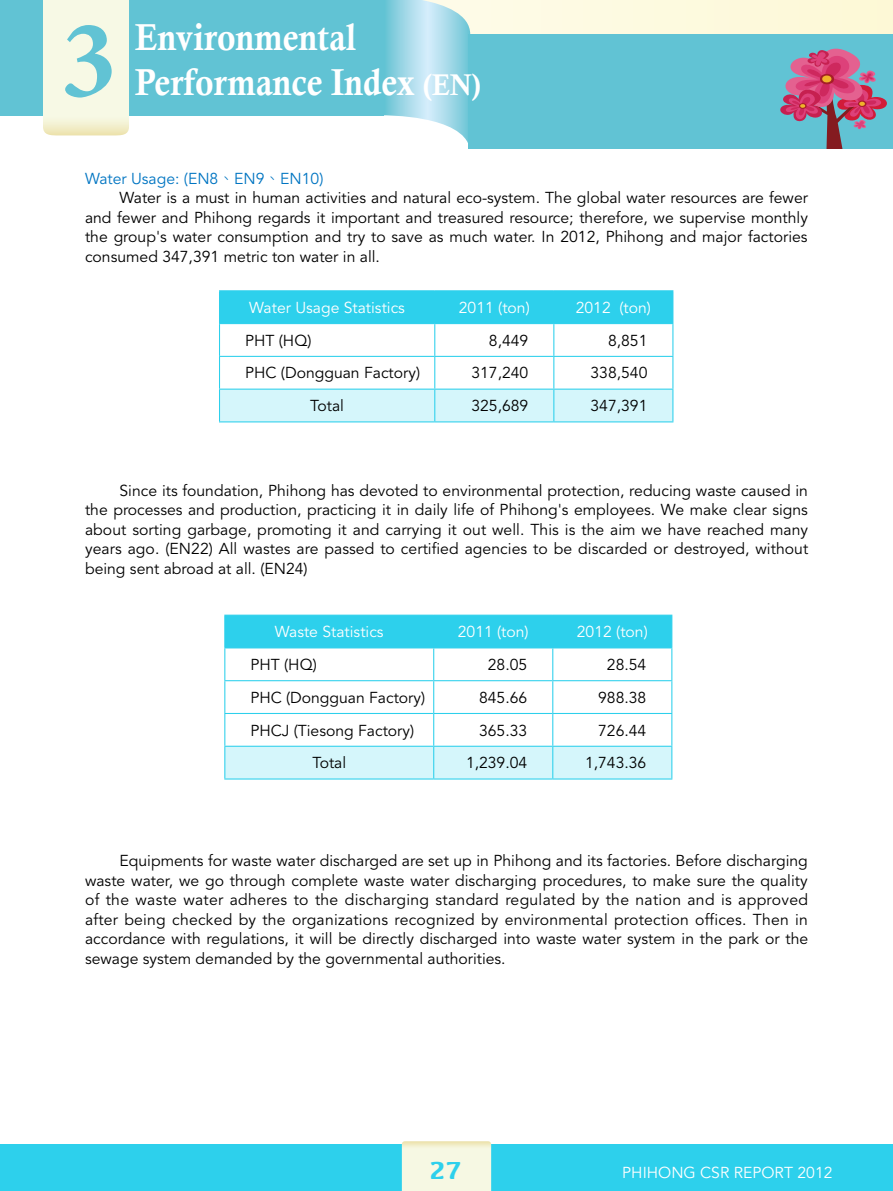
<style>
.page{position:relative;width:893px;height:1191px;background:#fff}
.page>*{position:absolute;margin:0;border:0;box-sizing:border-box;transform-origin:0 0}
.t1{font:700 112.05px "Minion Pro";color:#61c3d4}
.t2{font:37.5px/45px "Calis MT Bol";color:#fff;scale:.9 1}
.t3{font:700 25.5px "Kefa";color:#2dd0ec}
.t4{font:15.75px/19.5px "Avenir";color:#000;text-align:justify}
.t5{font:15.75px "Avenir";color:#fff}
.t6{font:15.75px "Avenir";color:#0075c2}
.s1{font-size:30px}
.s2{font-family:"DF Hei Std W3"}
</style>
<div class="page">
<div style="left:0;top:1144px;width:893px;height:47px;background:#2dd0ec"></div>
<svg style="left:402px;top:1141px;width:89px;height:50px;background:#f5f6de"></svg>
<div style="left:0;top:0;width:893px;height:107px;background:#fdfadf"></div>
<div style="left:0;top:0;width:384px;height:115px;background:#61c3d4"></div>
<svg style="left:384px;top:0;width:86px;height:149px"></svg>
<div style="left:469px;top:34px;width:424px;height:115px;background:#61c3d4"></div>
<svg style="left:43px;top:0;width:86px;height:136px;background:#f6f7e1"></svg>
<svg style="left:780px;top:48px;width:107px;height:101px"></svg>
<div style="left:220px;top:291px;width:452px;height:32px;background:#2dd0ec"></div>
<div style="left:220px;top:390px;width:452px;height:31px;background:#d5f6fb"></div>
<hr style="left:219px;top:290px;width:216px;height:1px;background:#2dd0ec">
<hr style="left:219px;top:291px;width:1px;height:32px;background:#2dd0ec">
<hr style="left:435px;top:290px;width:119px;height:1px;background:#2dd0ec">
<hr style="left:434px;top:291px;width:1px;height:32px;background:#2dd0ec">
<hr style="left:554px;top:290px;width:119px;height:1px;background:#2dd0ec">
<hr style="left:553px;top:291px;width:1px;height:32px;background:#2dd0ec">
<hr style="left:672px;top:291px;width:1px;height:32px;background:#2dd0ec">
<hr style="left:219px;top:323px;width:216px;height:1px;background:#2dd0ec">
<hr style="left:219px;top:324px;width:1px;height:32px;background:#2dd0ec">
<hr style="left:435px;top:323px;width:119px;height:1px;background:#2dd0ec">
<hr style="left:434px;top:324px;width:1px;height:32px;background:#2dd0ec">
<hr style="left:554px;top:323px;width:119px;height:1px;background:#2dd0ec">
<hr style="left:553px;top:324px;width:1px;height:32px;background:#2dd0ec">
<hr style="left:672px;top:324px;width:1px;height:32px;background:#2dd0ec">
<hr style="left:219px;top:356px;width:216px;height:1px;background:#2dd0ec">
<hr style="left:219px;top:357px;width:1px;height:31px;background:#2dd0ec">
<hr style="left:435px;top:356px;width:119px;height:1px;background:#2dd0ec">
<hr style="left:434px;top:357px;width:1px;height:31px;background:#2dd0ec">
<hr style="left:554px;top:356px;width:119px;height:1px;background:#2dd0ec">
<hr style="left:553px;top:357px;width:1px;height:31px;background:#2dd0ec">
<hr style="left:672px;top:357px;width:1px;height:31px;background:#2dd0ec">
<hr style="left:219px;top:388px;width:216px;height:2px;background:#2dd0ec">
<hr style="left:219px;top:390px;width:1px;height:31px;background:#2dd0ec">
<hr style="left:435px;top:388px;width:119px;height:2px;background:#2dd0ec">
<hr style="left:434px;top:390px;width:1px;height:31px;background:#2dd0ec">
<hr style="left:554px;top:388px;width:119px;height:2px;background:#2dd0ec">
<hr style="left:553px;top:390px;width:1px;height:31px;background:#2dd0ec">
<hr style="left:672px;top:390px;width:1px;height:31px;background:#2dd0ec">
<hr style="left:219px;top:421px;width:216px;height:1px;background:#2dd0ec">
<hr style="left:435px;top:421px;width:119px;height:1px;background:#2dd0ec">
<hr style="left:554px;top:421px;width:119px;height:1px;background:#2dd0ec">
<div style="left:225px;top:615px;width:446px;height:32px;background:#2dd0ec"></div>
<div style="left:225px;top:747px;width:446px;height:31px;background:#d5f6fb"></div>
<hr style="left:224px;top:614px;width:210px;height:1px;background:#2dd0ec">
<hr style="left:224px;top:615px;width:1px;height:32px;background:#2dd0ec">
<hr style="left:434px;top:614px;width:119px;height:1px;background:#2dd0ec">
<hr style="left:433px;top:615px;width:1px;height:32px;background:#2dd0ec">
<hr style="left:553px;top:614px;width:119px;height:1px;background:#2dd0ec">
<hr style="left:552px;top:615px;width:1px;height:32px;background:#2dd0ec">
<hr style="left:671px;top:615px;width:1px;height:32px;background:#2dd0ec">
<hr style="left:224px;top:647px;width:210px;height:1px;background:#2dd0ec">
<hr style="left:224px;top:648px;width:1px;height:32px;background:#2dd0ec">
<hr style="left:434px;top:647px;width:119px;height:1px;background:#2dd0ec">
<hr style="left:433px;top:648px;width:1px;height:32px;background:#2dd0ec">
<hr style="left:553px;top:647px;width:119px;height:1px;background:#2dd0ec">
<hr style="left:552px;top:648px;width:1px;height:32px;background:#2dd0ec">
<hr style="left:671px;top:648px;width:1px;height:32px;background:#2dd0ec">
<hr style="left:224px;top:680px;width:210px;height:1px;background:#2dd0ec">
<hr style="left:224px;top:681px;width:1px;height:32px;background:#2dd0ec">
<hr style="left:434px;top:680px;width:119px;height:1px;background:#2dd0ec">
<hr style="left:433px;top:681px;width:1px;height:32px;background:#2dd0ec">
<hr style="left:553px;top:680px;width:119px;height:1px;background:#2dd0ec">
<hr style="left:552px;top:681px;width:1px;height:32px;background:#2dd0ec">
<hr style="left:671px;top:681px;width:1px;height:32px;background:#2dd0ec">
<hr style="left:224px;top:713px;width:210px;height:1px;background:#2dd0ec">
<hr style="left:224px;top:714px;width:1px;height:31px;background:#2dd0ec">
<hr style="left:434px;top:713px;width:119px;height:1px;background:#2dd0ec">
<hr style="left:433px;top:714px;width:1px;height:31px;background:#2dd0ec">
<hr style="left:553px;top:713px;width:119px;height:1px;background:#2dd0ec">
<hr style="left:552px;top:714px;width:1px;height:31px;background:#2dd0ec">
<hr style="left:671px;top:714px;width:1px;height:31px;background:#2dd0ec">
<hr style="left:224px;top:745px;width:210px;height:2px;background:#2dd0ec">
<hr style="left:224px;top:747px;width:1px;height:31px;background:#2dd0ec">
<hr style="left:434px;top:745px;width:119px;height:2px;background:#2dd0ec">
<hr style="left:433px;top:747px;width:1px;height:31px;background:#2dd0ec">
<hr style="left:553px;top:745px;width:119px;height:2px;background:#2dd0ec">
<hr style="left:552px;top:747px;width:1px;height:31px;background:#2dd0ec">
<hr style="left:671px;top:747px;width:1px;height:31px;background:#2dd0ec">
<hr style="left:224px;top:778px;width:210px;height:1px;background:#2dd0ec">
<hr style="left:434px;top:778px;width:119px;height:1px;background:#2dd0ec">
<hr style="left:553px;top:778px;width:119px;height:1px;background:#2dd0ec">
<h1 class="t1" style="left:61px;top:-19px;width:58px">3</h1>
<h2 class="t2" style="left:135px;top:15px;width:386px">Environmental<br>Performance Index <span class="s1">(EN)</span></h2>
<p class="t6" style="left:85px;top:169px;width:240px">Water Usage: (EN8<span class="s2">、</span>EN9<span class="s2">、</span>EN10)</p>
<p class="t4" style="left:120px;top:188px;width:690px">Water is a must in human activities and natural eco-system. The global water resources are fewer</p>
<p class="t4" style="left:85px;top:208px;width:724px">and fewer and Phihong regards it important and treasured resource; therefore, we supervise monthly</p>
<p class="t4" style="left:85px;top:227px;width:724px">the group's water consumption and try to save as much water. In 2012, Phihong and major factories</p>
<p class="t4" style="left:85px;top:247px;width:296px">consumed 347,391 metric ton water in all.</p>
<p class="t5" style="left:249px;top:298px;width:157px">Water Usage Statistics</p>
<p class="t5" style="left:459px;top:298px;width:72px">2011 (ton)</p>
<p class="t5" style="left:576px;top:298px;width:77px">2012 (ton)</p>
<p class="t4" style="left:245px;top:331px;width:68px">PHT (HQ)</p>
<p class="t4" style="left:489px;top:331px;width:41px">8,449</p>
<p class="t4" style="left:608px;top:331px;width:41px">8,851</p>
<p class="t4" style="left:245px;top:364px;width:177px">PHC (Dongguan Factory)</p>
<p class="t4" style="left:471px;top:364px;width:58px">317,240</p>
<p class="t4" style="left:590px;top:364px;width:58px">338,540</p>
<p class="t4" style="left:310px;top:396px;width:35px">Total</p>
<p class="t4" style="left:471px;top:396px;width:58px">325,689</p>
<p class="t4" style="left:590px;top:396px;width:58px">347,391</p>
<p class="t4" style="left:85px;top:481px;width:725px;text-indent:34px">Since its foundation, Phihong has devoted to environmental protection, reducing waste caused in the processes and production, practicing it in daily life of Phihong's employees. We make clear signs about sorting garbage, promoting it and carrying it out well. This is the aim we have reached many years ago. (EN22) All wastes are passed to certified agencies to be discarded or destroyed, without being sent abroad at all. (EN24)</p>
<p class="t5" style="left:275px;top:623px;width:110px">Waste Statistics</p>
<p class="t5" style="left:458px;top:623px;width:72px">2011 (ton)</p>
<p class="t5" style="left:577px;top:623px;width:72px">2012 (ton)</p>
<p class="t4" style="left:250px;top:655px;width:68px">PHT (HQ)</p>
<p class="t4" style="left:488px;top:655px;width:41px">28.05</p>
<p class="t4" style="left:607px;top:655px;width:41px">28.54</p>
<p class="t4" style="left:250px;top:688px;width:176px">PHC (Dongguan Factory)</p>
<p class="t4" style="left:479px;top:688px;width:50px">845.66</p>
<p class="t4" style="left:598px;top:688px;width:50px">988.38</p>
<p class="t4" style="left:250px;top:721px;width:165px">PHCJ (Tiesong Factory)</p>
<p class="t4" style="left:479px;top:721px;width:50px">365.33</p>
<p class="t4" style="left:598px;top:721px;width:50px">726.44</p>
<p class="t4" style="left:312px;top:753px;width:35px">Total</p>
<p class="t4" style="left:466px;top:753px;width:63px">1,239.04</p>
<p class="t4" style="left:585px;top:753px;width:63px">1,743.36</p>
<p class="t4" style="left:85px;top:851px;width:725px;text-indent:34px">Equipments for waste water discharged are set up in Phihong and its factories. Before discharging waste water, we go through complete waste water discharging procedures, to make sure the quality of the waste water adheres to the discharging standard regulated by the nation and is approved after being checked by the organizations recognized by environmental protection offices. Then in accordance with regulations, it will be directly discharged into waste water system in the park or the sewage system demanded by the governmental authorities.</p>
<h3 class="t3" style="left:430px;top:1153px;width:34px">27</h3>
<p class="t5" style="left:622px;top:1163px;width:212px">PHIHONG CSR REPORT 2012</p>
</div>
